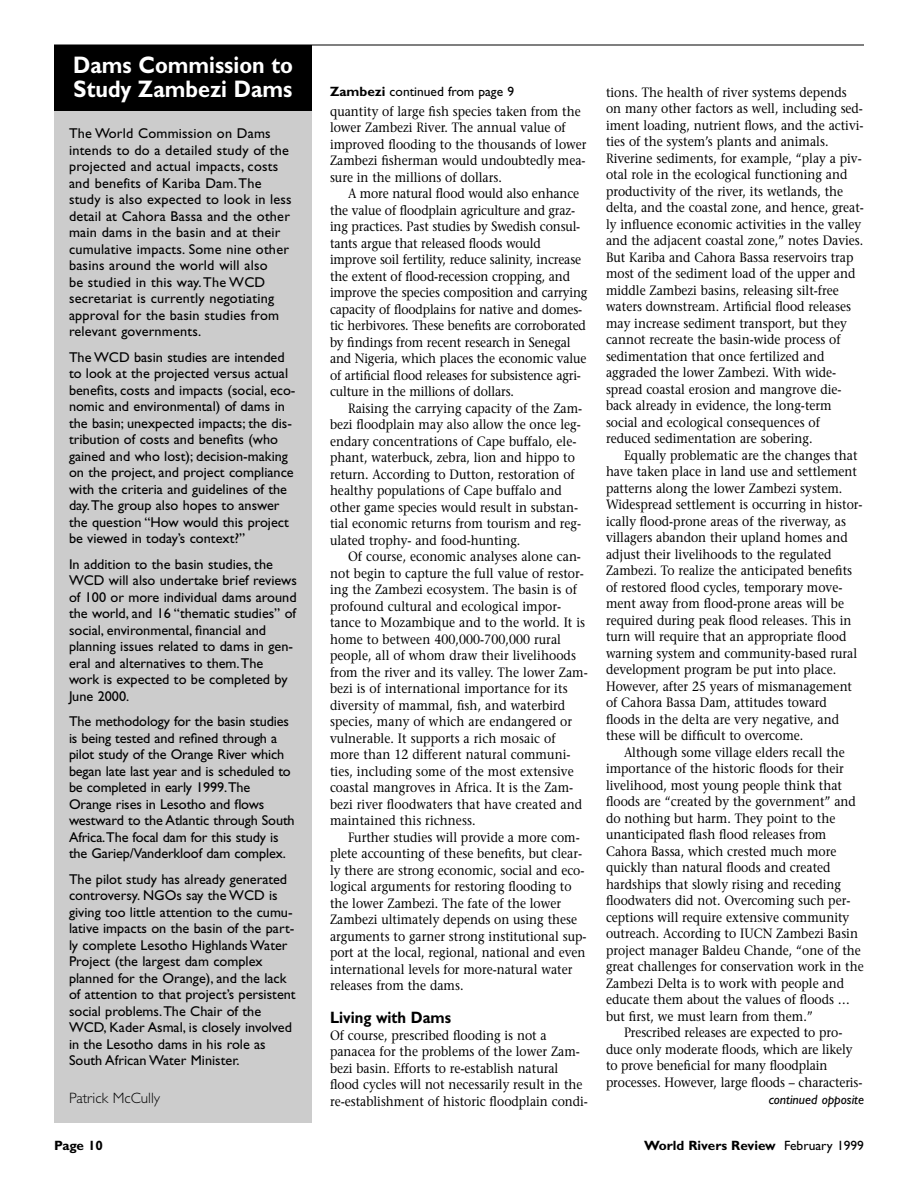
<style>
.page{position:relative;width:918px;height:1188px;background:#fff}
.page>*{position:absolute;margin:0;border:0;box-sizing:border-box;transform-origin:0 0}
.t1{font:700 24px/24px "Gill Sans";color:#fff;scale:.9 1}
.t2{font:700 16.5px "Gill Sans";color:#000;scale:.9 1}
.t3{font:300 15px "Gill Sans";color:#000}
.t4{font:14.25px/16.5px "Gill Sans";color:#000}
.t5{font:13.5px/16.5px "Stone Serif";color:#000;scale:.9 1}
.t6{font:700 13.5px "Gill Sans";color:#000}
.t7{font:13.5px "Gill Sans";color:#000}
.t8{font:italic 13.5px "Gill Sans";color:#000}
.s1{font-weight:700}
.s2{font-weight:400}
</style>
<div class="page">
<hr style="left:54px;top:45px;width:810px;height:1px;background:#000">
<div style="left:54px;top:110px;width:258px;height:1012px;background:#ccc"></div>
<div style="left:54px;top:45px;width:258px;height:66px;background:#000"></div>
<h1 class="t1" style="left:73px;top:55px;width:246px">Dams Commission to<br>Study Zambezi Dams</h1>
<p class="t4" style="left:69px;top:127px;width:224px">The World Commission on Dams intends to do a detailed study of the projected and actual impacts, costs and benefits of Kariba Dam.The study is also expected to look in less detail at Cahora Bassa and the other main dams in the basin and at their cumulative impacts. Some nine other basins around the world will also<br>be studied in this way.The WCD secretariat is currently negotiating approval for the basin studies from relevant governments.</p>
<p class="t4" style="left:69px;top:350px;width:228px">The WCD basin studies are intended to look at the projected versus actual benefits, costs and impacts (social, eco&shy;nomic and environmental) of dams in the basin; unexpected impacts; the dis&shy;tribution of costs and benefits (who gained and who lost); decision-making on the project, and project compliance with the criteria and guidelines of the day.The group also hopes to answer the question “How would this project be viewed in today’s context?”</p>
<p class="t4" style="left:69px;top:557px;width:229px">In addition to the basin studies, the WCD will also undertake brief reviews of 100 or more individual dams around the world, and 16 “thematic studies” of social, environmental, financial and planning issues related to dams in gen&shy;eral and alternatives to them.The work is expected to be completed by June 2000.</p>
<p class="t4" style="left:69px;top:715px;width:227px">The methodology for the basin studies is being tested and refined through a pilot study of the Orange River which began late last year and is scheduled to be completed in early 1999.The Orange rises in Lesotho and flows westward to the Atlantic through South Africa.The focal dam for this study is the Gariep/Vanderkloof dam complex.</p>
<p class="t4" style="left:69px;top:872px;width:228px">The pilot study has already generated controversy. NGOs say the WCD is giving too little attention to the cumu&shy;lative impacts on the basin of the part&shy;ly complete Lesotho Highlands Water Project (the largest dam complex planned for the Orange), and the lack of attention to that project’s persistent social problems.The Chair of the WCD, Kader Asmal, is closely involved in the Lesotho dams in his role as South African Water Minister.</p>
<p class="t3" style="left:69px;top:1093px;width:92px">Patrick McCully</p>
<p class="t7" style="left:330px;top:87px;width:186px"><span class="s1">Zambezi</span> continued from page 9</p>
<p class="t5" style="left:330px;top:104px;width:287px">quantity of large fish species taken from the lower Zambezi River. The annual value of improved flooding to the thousands of lower Zambezi fisherman would undoubtedly mea&shy;sure in the millions of dollars.</p>
<p class="t5" style="left:330px;top:187px;width:288px;text-indent:18px">A more natural flood would also enhance the value of floodplain agriculture and graz&shy;ing practices. Past studies by Swedish consul&shy;tants argue that released floods would improve soil fertility, reduce salinity, increase the extent of flood-recession cropping, and improve the species composition and carrying capacity of floodplains for native and domes&shy;tic herbivores. These benefits are corroborated by findings from recent research in Senegal and Nigeria, which places the economic value of artificial flood releases for subsistence agri&shy;culture in the millions of dollars.</p>
<p class="t5" style="left:330px;top:401px;width:282px;text-indent:18px">Raising the carrying capacity of the Zam&shy;bezi floodplain may also allow the once leg&shy;endary concentrations of Cape buffalo, ele&shy;phant, waterbuck, zebra, lion and hippo to return. According to Dutton, restoration of healthy populations of Cape buffalo and other game species would result in substan&shy;tial economic returns from tourism and reg&shy;ulated trophy- and food-hunting.</p>
<p class="t5" style="left:330px;top:550px;width:288px;text-indent:18px">Of course, economic analyses alone can&shy;not begin to capture the full value of restor&shy;ing the Zambezi ecosystem. The basin is of profound cultural and ecological impor&shy;tance to Mozambique and to the world. It is home to between 400,000-700,000 rural people, all of whom draw their livelihoods from the river and its valley. The lower Zam&shy;bezi is of international importance for its diversity of mammal, fish, and waterbird species, many of which are endangered or vulnerable. It supports a rich mosaic of more than 12 different natural communi&shy;ties, including some of the most extensive coastal mangroves in Africa. It is the Zam&shy;bezi river floodwaters that have created and maintained this richness.</p>
<p class="t5" style="left:330px;top:830px;width:287px;text-indent:18px">Further studies will provide a more com&shy;plete accounting of these benefits, but clear&shy;ly there are strong economic, social and eco&shy;logical arguments for restoring flooding to the lower Zambezi. The fate of the lower Zambezi ultimately depends on using these arguments to garner strong institutional sup&shy;port at the local, regional, national and even international levels for more-natural water releases from the dams.</p>
<p class="t2" style="left:330px;top:1012px;width:136px">Living with Dams</p>
<p class="t5" style="left:330px;top:1028px;width:288px">Of course, prescribed flooding is not a panacea for the problems of the lower Zam&shy;bezi basin. Efforts to re-establish natural flood cycles will not necessarily result in the re-establishment of historic floodplain condi-</p>
<p class="t5" style="left:606px;top:85px;width:288px">tions. The health of river systems depends on many other factors as well, including sed&shy;iment loading, nutrient flows, and the activi&shy;ties of the system’s plants and animals.<br>Riverine sediments, for example, “play a piv&shy;otal role in the ecological functioning and productivity of the river, its wetlands, the delta, and the coastal zone, and hence, great&shy;ly influence economic activities in the valley and the adjacent coastal zone,” notes Davies.<br>But Kariba and Cahora Bassa reservoirs trap most of the sediment load of the upper and middle Zambezi basins, releasing silt-free waters downstream. Artificial flood releases may increase sediment transport, but they cannot recreate the basin-wide process of sedimentation that once fertilized and aggraded the lower Zambezi. With wide&shy;spread coastal erosion and mangrove die&shy;back already in evidence, the long-term social and ecological consequences of reduced sedimentation are sobering.</p>
<p class="t5" style="left:606px;top:448px;width:287px;text-indent:18px">Equally problematic are the changes that have taken place in land use and settlement patterns along the lower Zambezi system.<br>Widespread settlement is occurring in histor&shy;ically flood-prone areas of the riverway, as villagers abandon their upland homes and adjust their livelihoods to the regulated Zambezi. To realize the anticipated benefits of restored flood cycles, temporary move&shy;ment away from flood-prone areas will be required during peak flood releases. This in turn will require that an appropriate flood warning system and community-based rural development program be put into place.<br>However, after 25 years of mismanagement of Cahora Bassa Dam, attitudes toward floods in the delta are very negative, and these will be difficult to overcome.</p>
<p class="t5" style="left:624px;top:745px;width:247px">Although some village elders recall the</p>
<p class="t5" style="left:606px;top:762px;width:266px">importance of the historic floods for their</p>
<p class="t5" style="left:606px;top:778px;width:264px">livelihood, most young people think that</p>
<p class="t5" style="left:606px;top:795px;width:279px">floods are “created by the government” and</p>
<p class="t5" style="left:606px;top:811px;width:256px">do nothing but harm. They point to the</p>
<p class="t5" style="left:606px;top:828px;width:246px">unanticipated flash flood releases from</p>
<p class="t5" style="left:606px;top:844px;width:258px">Cahora Bassa, which crested much more</p>
<p class="t5" style="left:606px;top:861px;width:251px">quickly than natural floods and created</p>
<p class="t5" style="left:606px;top:877px;width:263px">hardships that slowly rising and receding</p>
<p class="t5" style="left:606px;top:894px;width:273px">floodwaters did not. Overcoming such per-</p>
<p class="t5" style="left:606px;top:910px;width:272px">ceptions will require extensive community</p>
<p class="t5" style="left:606px;top:927px;width:282px">outreach. According to IUCN Zambezi Basin</p>
<p class="t5" style="left:606px;top:943px;width:285px">project manager Baldeu Chande, “one of the</p>
<p class="t5" style="left:606px;top:960px;width:288px">great challenges for conservation work in the</p>
<p class="t5" style="left:606px;top:976px;width:266px">Zambezi Delta is to work with people and</p>
<p class="t5" style="left:606px;top:993px;width:273px">educate them about the values of floods …</p>
<p class="t5" style="left:606px;top:1009px;width:231px">but first, we must learn from them.”</p>
<p class="t5" style="left:624px;top:1026px;width:244px">Prescribed releases are expected to pro-</p>
<p class="t5" style="left:606px;top:1042px;width:275px">duce only moderate floods, which are likely</p>
<p class="t5" style="left:606px;top:1059px;width:248px">to prove beneficial for many floodplain</p>
<p class="t5" style="left:606px;top:1075px;width:287px">processes. However, large floods – characteris-</p>
<p class="t8" style="left:769px;top:1095px;width:97px">continued opposite</p>
<p class="t6" style="left:54px;top:1141px;width:51px">Page 10</p>
<p class="t6" style="left:644px;top:1141px;width:221px">World Rivers Review <span class="s2">February 1999</span></p>
</div>
